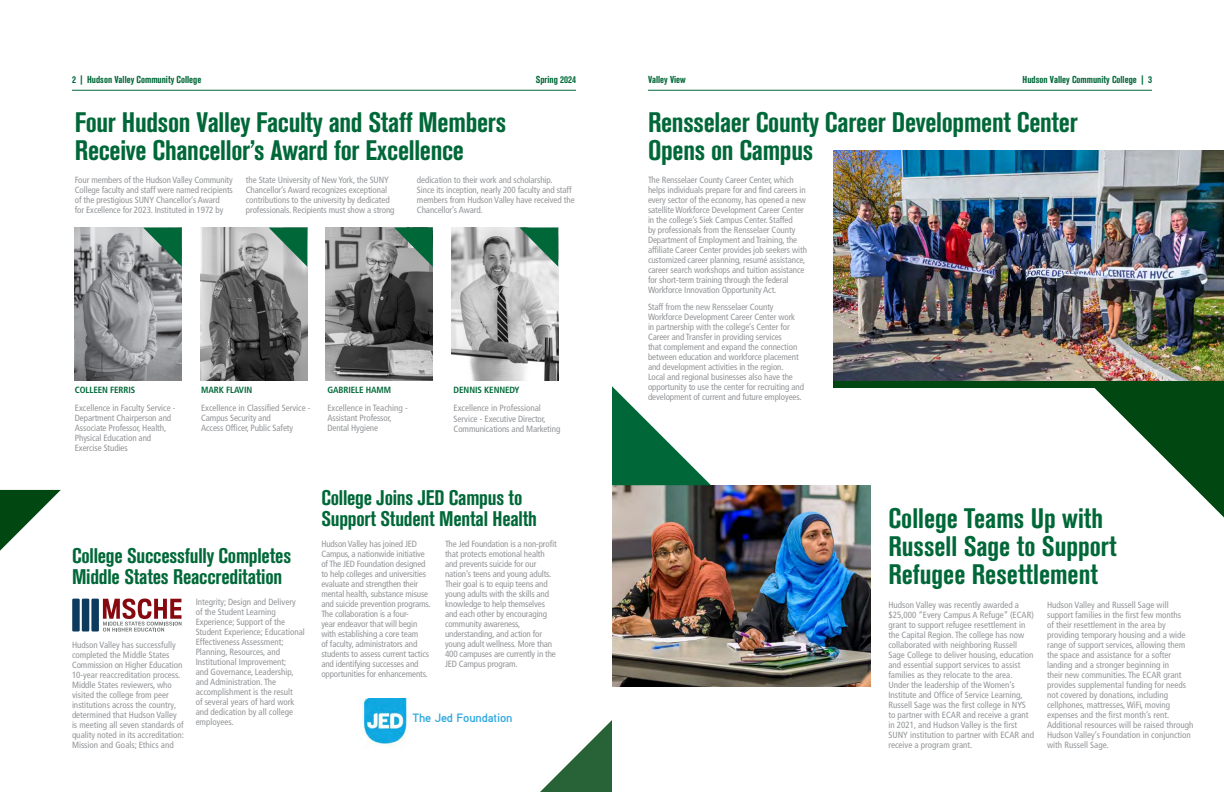
<style>
.page{position:relative;width:1224px;height:792px;background:#fff}
.page>*{position:absolute;margin:0;border:0;box-sizing:border-box;transform-origin:0 0}
.t1{font:28px/28px "Akzidenz Grotesk BQ Bd Cnd Alt";letter-spacing:-.01em;color:#006838}
.t2{font:21px/21px "Akzidenz Grotesk BQ Bd Cnd Alt";letter-spacing:-.01em;color:#006838}
.t3{font:700 12px "Aaux";letter-spacing:-.01em;color:#2ea7df}
.t4{font:10px "Akzidenz Grotesk BQ Bd Cnd Alt";color:#006838}
.t5{font:condensed 9px/10px "Frutiger LT Pro";letter-spacing:-.01em;color:#939598}
.t6{font:700 condensed 9px "Frutiger LT Pro";letter-spacing:-.01em;color:#006838}
</style>
<div class="page">
<hr style="left:648px;top:90px;width:504px;height:1px;background:#006838">
<hr style="left:72px;top:90px;width:504px;height:1px;background:#006838">
<div style="left:833px;top:380px;width:391px;height:8px;background:#004712"></div>
<svg style="left:1084px;top:380px;width:140px;height:137px"></svg>
<svg style="left:540px;top:720px;width:72px;height:72px"></svg>
<svg style="left:0;top:490px;width:61px;height:61px"></svg>
<img style="left:75px;top:227px;width:107px;height:153px">
<svg style="left:143px;top:228px;width:39px;height:39px"></svg>
<img style="left:200px;top:227px;width:107px;height:153px">
<svg style="left:269px;top:228px;width:38px;height:39px"></svg>
<img style="left:326px;top:227px;width:107px;height:153px">
<svg style="left:394px;top:227px;width:39px;height:40px"></svg>
<img style="left:451px;top:227px;width:107px;height:153px">
<svg style="left:520px;top:228px;width:38px;height:39px"></svg>
<svg style="left:103px;top:599px;width:79px;height:33px"></svg>
<div style="left:91px;top:599px;width:8px;height:33px;background:#0c3b5d"></div>
<div style="left:82px;top:599px;width:7px;height:33px;background:#0c3b5d"></div>
<div style="left:72px;top:599px;width:8px;height:33px;background:#0c3b5d"></div>
<img style="left:833px;top:151px;width:391px;height:229px">
<img style="left:612px;top:485px;width:258px;height:201px">
<img style="left:360px;top:698px;width:48px;height:48px">
<svg style="left:612px;top:386px;width:99px;height:99px"></svg>
<p class="t4" style="left:72px;top:74px;width:131px">2 | Hudson Valley Community College</p>
<p class="t4" style="left:536px;top:74px;width:42px">Spring 2024</p>
<p class="t4" style="left:648px;top:74px;width:39px">Valley View</p>
<p class="t4" style="left:1023px;top:74px;width:131px">Hudson Valley Community College | 3</p>
<h1 class="t1" style="left:75px;top:108px;width:433px">Four Hudson Valley Faculty and Staff Members<br>Receive Chancellor’s Award for Excellence</h1>
<p class="t5" style="left:75px;top:174px;width:160px">Four members of the Hudson Valley Community College faculty and staff were named recipients of the prestigious SUNY Chancellor’s Award<br>for Excellence for 2023. Instituted in 1972 by</p>
<p class="t5" style="left:246px;top:174px;width:150px">the State University of New York, the SUNY Chancellor’s Award recognizes exceptional contributions to the university by dedicated professionals. Recipients must show a strong</p>
<p class="t5" style="left:417px;top:174px;width:159px">dedication to their work and scholarship.<br>Since its inception, nearly 200 faculty and staff members from Hudson Valley have received the Chancellor’s Award.</p>
<p class="t6" style="left:75px;top:385px;width:62px">COLLEEN FERRIS</p>
<p class="t5" style="left:75px;top:403px;width:102px">Excellence in Faculty Service -<br>Department Chairperson and<br>Associate Professor, Health,<br>Physical Education and<br>Exercise Studies</p>
<p class="t6" style="left:201px;top:385px;width:53px">MARK FLAVIN</p>
<p class="t5" style="left:201px;top:403px;width:111px">Excellence in Classified Service -<br>Campus Security and<br>Access Officer, Public Safety</p>
<p class="t6" style="left:327px;top:385px;width:65px">GABRIELE HAMM</p>
<p class="t5" style="left:327px;top:403px;width:82px">Excellence in Teaching -<br>Assistant Professor,<br>Dental Hygiene</p>
<p class="t6" style="left:454px;top:385px;width:68px">DENNIS KENNEDY</p>
<p class="t5" style="left:454px;top:403px;width:108px;line-height:10.4px">Excellence in Professional<br>Service - Executive Director,<br>Communications and Marketing</p>
<h2 class="t2" style="left:72px;top:545px;width:221px">College Successfully Completes<br>Middle States Reaccreditation</h2>
<p class="t5" style="left:72px;top:640px;width:114px">Hudson Valley has successfully completed the Middle States<br>Commission on Higher Education<br>10-year reaccreditation process.<br>Middle States reviewers, who visited the college from peer institutions across the country, determined that Hudson Valley is meeting all seven standards of quality noted in its accreditation:<br>Mission and Goals; Ethics and</p>
<p class="t5" style="left:196px;top:597px;width:111px">Integrity; Design and Delivery<br>of the Student Learning<br>Experience; Support of the<br>Student Experience; Educational<br>Effectiveness Assessment;<br>Planning, Resources, and<br>Institutional Improvement;<br>and Governance, Leadership, and Administration. The accomplishment is the result<br>of several years of hard work and dedication by all college employees.</p>
<h2 class="t2" style="left:321px;top:487px;width:217px">College Joins JED Campus to<br>Support Student Mental Health</h2>
<p class="t5" style="left:321px;top:539px;width:111px">Hudson Valley has joined JED<br>Campus, a nationwide initiative of The JED Foundation designed to help colleges and universities evaluate and strengthen their mental health, substance misuse and suicide prevention programs.<br>The collaboration is a four-<br>year endeavor that will begin with establishing a core team<br>of faculty, administrators and students to assess current tactics and identifying successes and opportunities for enhancements.</p>
<p class="t5" style="left:445px;top:539px;width:113px">The Jed Foundation is a non-profit that protects emotional health and prevents suicide for our nation’s teens and young adults.<br>Their goal is to equip teens and young adults with the skills and knowledge to help themselves and each other by encouraging community awareness, understanding, and action for young adult wellness. More than<br>400 campuses are currently in the<br>JED Campus program.</p>
<h3 class="t3" style="left:412px;top:710px;width:102px">The Jed Foundation</h3>
<h1 class="t1" style="left:648px;top:108px;width:431px">Rensselaer County Career Development Center<br>Opens on Campus</h1>
<p class="t5" style="left:648px;top:174px;width:161px">The Rensselaer County Career Center, which helps individuals prepare for and find careers in every sector of the economy, has opened a new satellite Workforce Development Career Center in the college’s Siek Campus Center. Staffed<br>by professionals from the Rensselaer County Department of Employment and Training, the affiliate Career Center provides job seekers with customized career planning, resumé assistance, career search workshops and tuition assistance for short-term training through the federal Workforce Innovation Opportunity Act.</p>
<p class="t5" style="left:648px;top:302px;width:158px">Staff from the new Rensselaer County Workforce Development Career Center work<br>in partnership with the college’s Center for Career and Transfer in providing services<br>that complement and expand the connection between education and workforce placement and development activities in the region.<br>Local and regional businesses also have the opportunity to use the center for recruiting and development of current and future employees.</p>
<h1 class="t1" style="left:888px;top:504px;width:230px">College Teams Up with<br>Russell Sage to Support<br>Refugee Resettlement</h1>
<p class="t5" style="left:888px;top:600px;width:147px">Hudson Valley was recently awarded a $25,000 “Every Campus A Refuge” (ECAR) grant to support refugee resettlement in the Capital Region. The college has now collaborated with neighboring Russell Sage College to deliver housing, education and essential support services to assist families as they relocate to the area.<br>Under the leadership of the Women’s Institute and Office of Service Learning, Russell Sage was the first college in NYS to partner with ECAR and receive a grant in 2021, and Hudson Valley is the first SUNY institution to partner with ECAR and receive a program grant.</p>
<p class="t5" style="left:1047px;top:600px;width:148px">Hudson Valley and Russell Sage will support families in the first few months<br>of their resettlement in the area by providing temporary housing and a wide range of support services, allowing them the space and assistance for a softer landing and a stronger beginning in<br>their new communities. The ECAR grant provides supplemental funding for needs not covered by donations, including cellphones, mattresses, WiFi, moving expenses and the first month’s rent.<br>Additional resources will be raised through Hudson Valley’s Foundation in conjunction with Russell Sage.</p>
</div>
